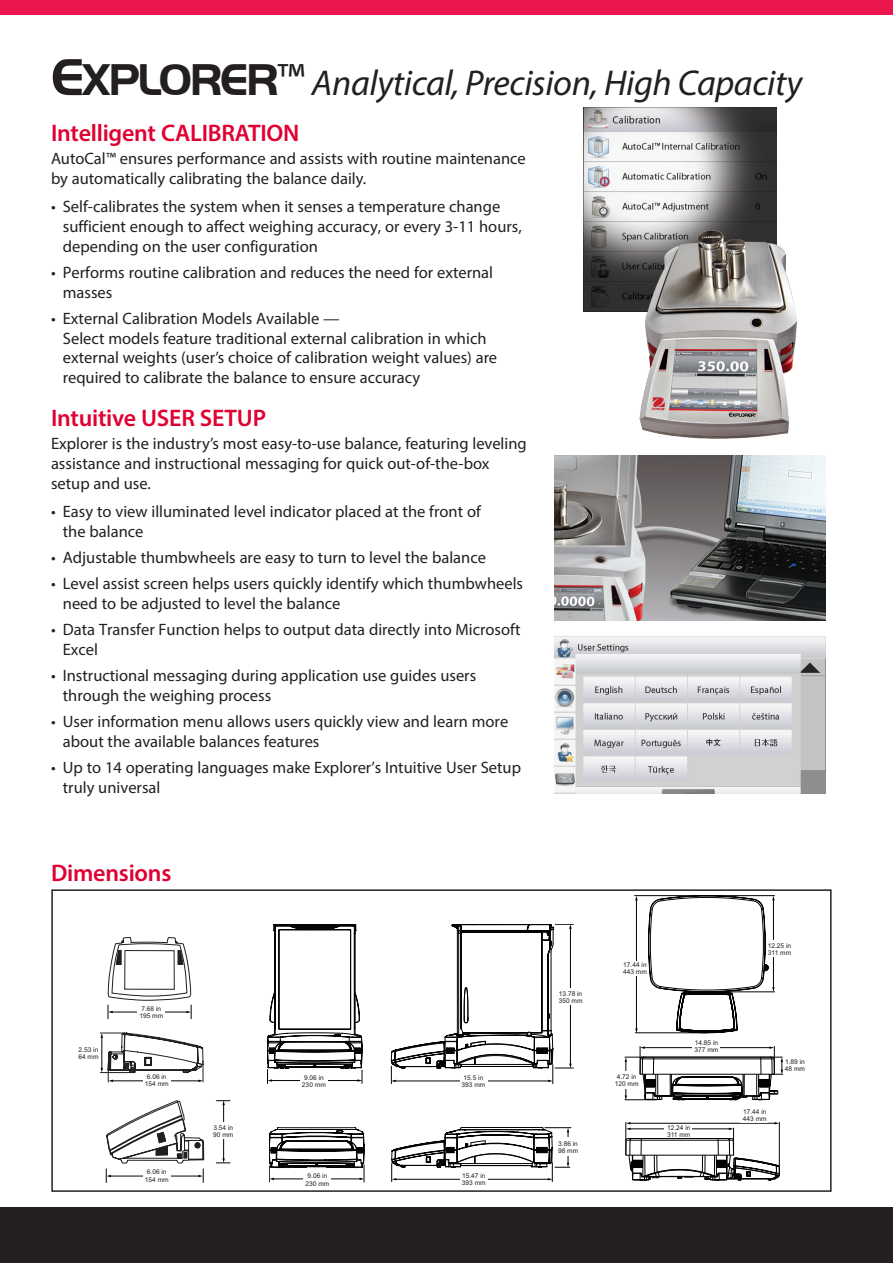
<style>
.page{position:relative;width:893px;height:1263px;background:#fff}
.page>*{position:absolute;margin:0;border:0;box-sizing:border-box;transform-origin:0 0}
.Back_Product_Name{font:italic 36px "Myriad Pro";letter-spacing:-.01em;color:#231f20}
.Interior_Paragraph_Head{font:600 24px "Myriad Pro";letter-spacing:-.01em;color:#e00031}
.Interior_Copy_Text{font:16.5px/19.8px "Myriad Pro";color:#231f20}
.t1{font:6.6px/7.2px "Arial";color:#231f20}
.s1{font-family:"Handel Got D";font-weight:700;font-style:normal;font-size:54px}
.s2{font-family:"Handel Got D";font-weight:700;font-style:normal;font-size:45.9px}
.s3{font-style:normal;font-size:45.9px}
</style>
<div class="page">
<div style="left:0;top:1208px;width:893px;height:55px;background:#231f20"></div>
<div style="left:0;top:0;width:893px;height:15px;background:#ed154e"></div>
<svg style="left:267px;top:924px;width:307px;height:160px"></svg>
<hr style="left:271px;top:1080px;width:87px;height:1px;background:#040503">
<svg style="left:358px;top:1079px;width:4px;height:3px"></svg>
<svg style="left:269px;top:1127px;width:95px;height:55px"></svg>
<hr style="left:395px;top:1081px;width:154px;height:1px;background:#040503">
<svg style="left:625px;top:1122px;width:155px;height:59px"></svg>
<hr style="left:223px;top:1104px;width:1px;height:55px;background:#040503">
<svg style="left:216px;top:1100px;width:14px;height:5px"></svg>
<svg style="left:216px;top:1158px;width:14px;height:5px"></svg>
<svg style="left:391px;top:1127px;width:180px;height:55px"></svg>
<hr style="left:570px;top:928px;width:1px;height:136px;background:#040503">
<svg style="left:569px;top:924px;width:3px;height:5px"></svg>
<svg style="left:569px;top:1063px;width:3px;height:5px"></svg>
<svg style="left:625px;top:895px;width:158px;height:205px"></svg>
<svg style="left:100px;top:937px;width:104px;height:245px"></svg>
<div style="left:557px;top:1138px;width:24px;height:18px;background:#fff"></div>
<div style="left:143px;top:1073px;width:27px;height:17px;background:#fff"></div>
<div style="left:137px;top:1005px;width:28px;height:16px;background:#fff"></div>
<div style="left:300px;top:1074px;width:28px;height:16px;background:#fff"></div>
<div style="left:460px;top:1073px;width:27px;height:17px;background:#fff"></div>
<div style="left:557px;top:988px;width:28px;height:17px;background:#fff"></div>
<div style="left:460px;top:1171px;width:27px;height:17px;background:#fff"></div>
<div style="left:143px;top:1168px;width:27px;height:17px;background:#fff"></div>
<div style="left:303px;top:1171px;width:27px;height:17px;background:#fff"></div>
<div style="left:211px;top:1122px;width:27px;height:17px;background:#fff"></div>
<div style="left:692px;top:1039px;width:28px;height:15px;background:#fff"></div>
<div style="left:613px;top:1071px;width:26px;height:18px;background:#fff"></div>
<div style="left:664px;top:1125px;width:28px;height:12px;background:#fff"></div>
<div style="left:617px;top:961px;width:28px;height:14px;background:#fff"></div>
<div style="left:768px;top:940px;width:28px;height:17px;background:#fff"></div>
<div style="left:51px;top:889px;width:781px;height:303px;border:2px solid #231f20"></div>
<img style="left:554px;top:456px;width:271px;height:165px">
<img style="left:554px;top:636px;width:272px;height:157px">
<img style="left:584px;top:107px;width:193px;height:205px">
<img style="left:633px;top:225px;width:165px;height:214px">
<p class="Back_Product_Name" style="left:51px;top:61px;width:753px"><span class="s1">E</span><span class="s2">XPLORER</span><span class="s3">™</span> Analytical, Precision, High Capacity</p>
<p class="Interior_Paragraph_Head" style="left:51px;top:118px;width:250px">Intelligent CALIBRATION</p>
<p class="Interior_Copy_Text" style="left:51px;top:148px;width:476px">AutoCal™ ensures performance and assists with routine maintenance by automatically calibrating the balance daily.</p>
<p class="Interior_Copy_Text" style="left:63px;top:196px;width:460px;text-indent:-12px">• Self-calibrates the system when it senses a temperature change sufficient enough to affect weighing accuracy, or every 3-11 hours, depending on the user configuration</p>
<p class="Interior_Copy_Text" style="left:63px;top:262px;width:432px;text-indent:-12px">• Performs routine calibration and reduces the need for external masses</p>
<p class="Interior_Copy_Text" style="left:63px;top:308px;width:436px;text-indent:-12px">• External Calibration Models Available —<br>Select models feature traditional external calibration in which external weights (user’s choice of calibration weight values) are required to calibrate the balance to ensure accuracy</p>
<p class="Interior_Paragraph_Head" style="left:51px;top:403px;width:217px">Intuitive USER SETUP</p>
<p class="Interior_Copy_Text" style="left:51px;top:433px;width:477px">Explorer is the industry’s most easy-to-use balance, featuring leveling assistance and instructional messaging for quick out-of-the-box setup and use.</p>
<p class="Interior_Copy_Text" style="left:63px;top:501px;width:420px;text-indent:-12px">• Easy to view illuminated level indicator placed at the front of the balance</p>
<p class="Interior_Copy_Text" style="left:51px;top:547px;width:436px">• Adjustable thumbwheels are easy to turn to level the balance</p>
<p class="Interior_Copy_Text" style="left:63px;top:573px;width:462px;text-indent:-12px">• Level assist screen helps users quickly identify which thumbwheels need to be adjusted to level the balance</p>
<p class="Interior_Copy_Text" style="left:63px;top:619px;width:459px;text-indent:-12px">• Data Transfer Function helps to output data directly into Microsoft<br>Excel</p>
<p class="Interior_Copy_Text" style="left:63px;top:665px;width:415px;text-indent:-12px">• Instructional messaging during application use guides users through the weighing process</p>
<p class="Interior_Copy_Text" style="left:63px;top:711px;width:447px;text-indent:-12px">• User information menu allows users quickly view and learn more about the available balances features</p>
<p class="Interior_Copy_Text" style="left:63px;top:757px;width:460px;text-indent:-12px">• Up to 14 operating languages make Explorer’s Intuitive User Setup truly universal</p>
<p class="Interior_Paragraph_Head" style="left:51px;top:857px;width:122px">Dimensions</p>
<p class="t1" style="left:78px;top:1046px;width:22px">2.53 in<br>64 mm</p>
<p class="t1" style="left:139px;top:1005px;width:25px;text-align:center">7.68 in<br>195 mm</p>
<p class="t1" style="left:145px;top:1073px;width:25px;text-align:center">6.06 in<br>154 mm</p>
<p class="t1" style="left:145px;top:1168px;width:25px;text-align:center">6.06 in<br>154 mm</p>
<p class="t1" style="left:213px;top:1124px;width:22px">3.54 in<br>90 mm</p>
<p class="t1" style="left:302px;top:1074px;width:25px;text-align:center">9.06 in<br>230 mm</p>
<p class="t1" style="left:462px;top:1074px;width:25px;text-align:center">15.5 in<br>393 mm</p>
<p class="t1" style="left:306px;top:1172px;width:25px;text-align:center">9.06 in<br>230 mm</p>
<p class="t1" style="left:462px;top:1172px;width:25px">15.47 in<br>393 mm</p>
<p class="t1" style="left:559px;top:990px;width:25px">13.78 in<br>350 mm</p>
<p class="t1" style="left:558px;top:1140px;width:22px">3.86 in<br>98 mm</p>
<p class="t1" style="left:623px;top:961px;width:25px">17.44 in<br>443 mm</p>
<p class="t1" style="left:768px;top:942px;width:25px">12.25 in<br>311 mm</p>
<p class="t1" style="left:615px;top:1073px;width:25px;text-align:center">4.72 in<br>120 mm</p>
<p class="t1" style="left:694px;top:1039px;width:25px">14.85 in<br>377 mm</p>
<p class="t1" style="left:667px;top:1124px;width:25px">12.24 in<br>311 mm</p>
<p class="t1" style="left:743px;top:1108px;width:25px">17.44 in<br>443 mm</p>
<p class="t1" style="left:785px;top:1058px;width:22px">1.89 in<br>48 mm</p>
</div>
